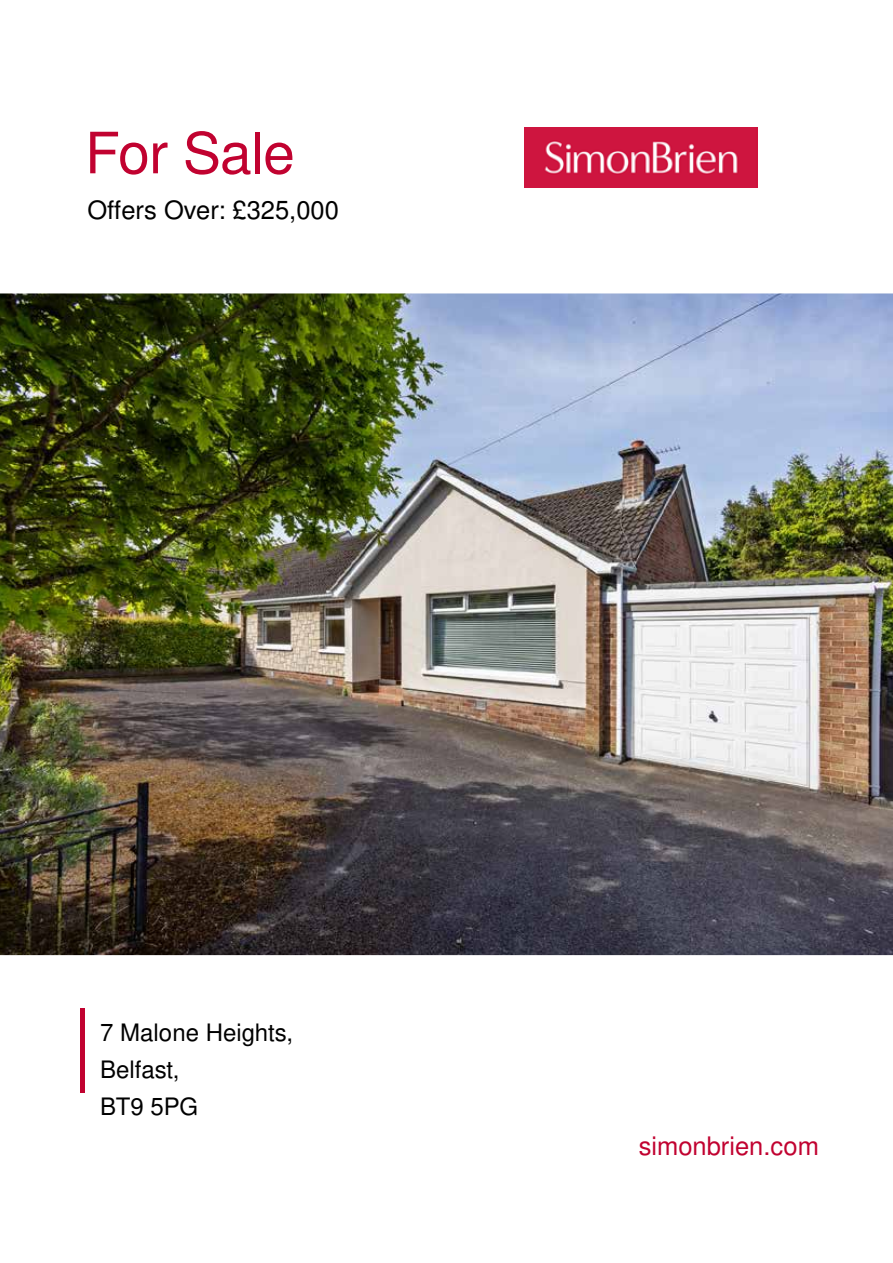
<style>
.page{position:relative;width:893px;height:1263px;background:#fff}
.page>*{position:absolute;margin:0;border:0;box-sizing:border-box;transform-origin:0 0}
.t1{font:57px "Nimbus San L";letter-spacing:-.01em;color:#c10230}
.t2{font:25.5px "Nimbus San L";color:#000}
.t3{font:25.5px "Nimbus San L";color:#c10230}
.t4{font:24px/37.3px "Nimbus San L";color:#000}
</style>
<div class="page">
<img style="left:524px;top:128px;width:233px;height:60px">
<div style="left:80px;top:1007px;width:5px;height:85px;background:#c10230"></div>
<img style="left:0;top:293px;width:893px;height:663px">
<h1 class="t1" style="left:85px;top:112px;width:211px">For Sale</h1>
<p class="t2" style="left:87px;top:192px;width:253px">Offers Over: £325,000</p>
<p class="t4" style="left:100px;top:1013px;width:194px">7 Malone Heights,<br>Belfast,<br>BT9 5PG</p>
<p class="t3" style="left:639px;top:1128px;width:182px">simonbrien.com</p>
</div>
